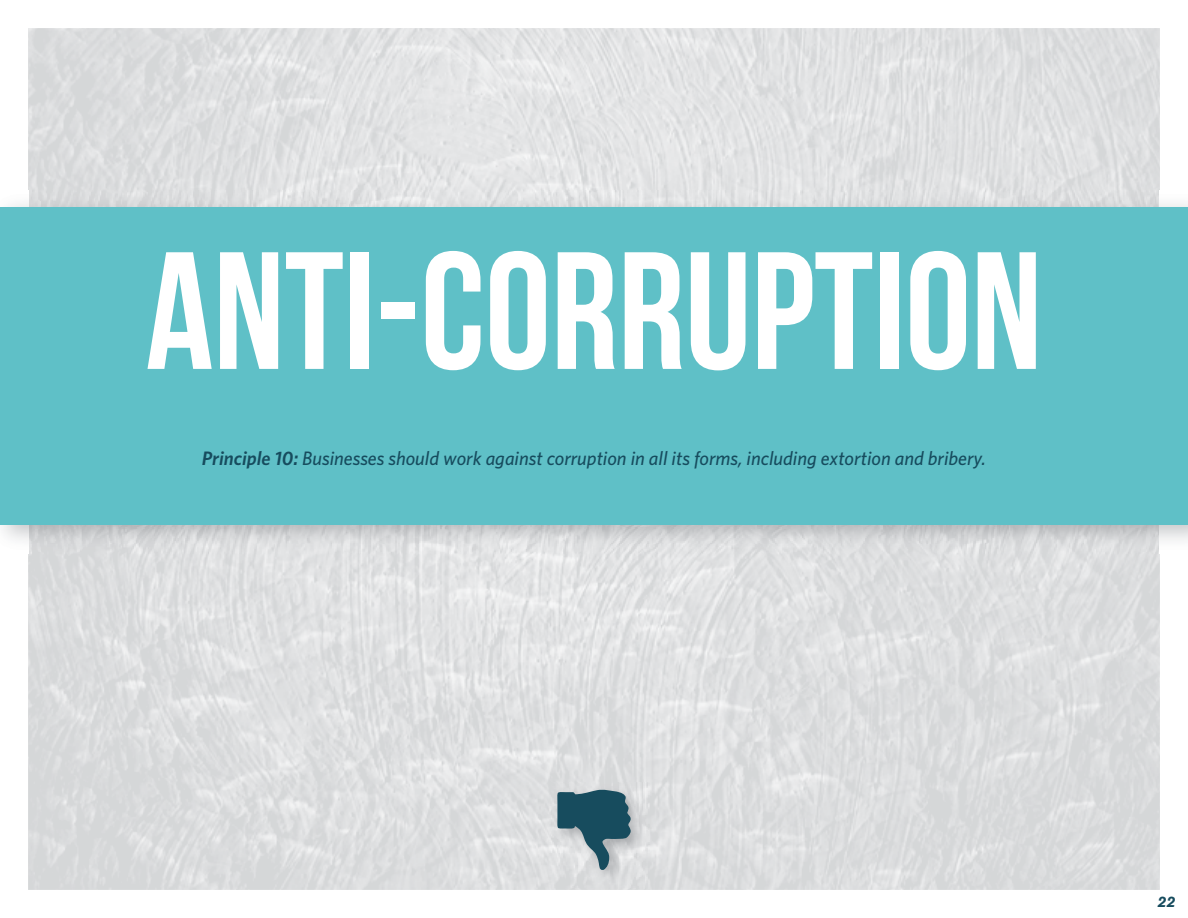
<style>
.page{position:relative;width:1188px;height:918px;background:#fff}
.page>*{position:absolute;margin:0;border:0;box-sizing:border-box;transform-origin:0 0}
.t1{font:700 166.65px "Bebas Neue";color:#fff}
.t2{font:italic 500 19.5px "Whitney";color:#174c5e}
.t3{font:italic 700 15px "Akzidenz Grotesk Std";color:#174c5e}
.s1{font-weight:600}
</style>
<div class="page">
<img style="left:28px;top:28px;width:1132px;height:862px">
<img style="left:2px;top:190px;width:1186px;height:364px">
<div style="left:0;top:207px;width:1188px;height:318px;background:#5fc0c7"></div>
<img style="left:550px;top:782px;width:99px;height:106px">
<svg style="left:557px;top:790px;width:74px;height:80px;background:#668590"></svg>
<h1 class="t1" style="left:146px;top:220px;width:898px">ANTI-CORRUPTION</h1>
<p class="t2" style="left:202px;top:447px;width:786px"><span class="s1">Principle 10:</span> Businesses should work against corruption in all its forms, including extortion and bribery.</p>
<p class="t3" style="left:1158px;top:893px;width:19px">22</p>
</div>
